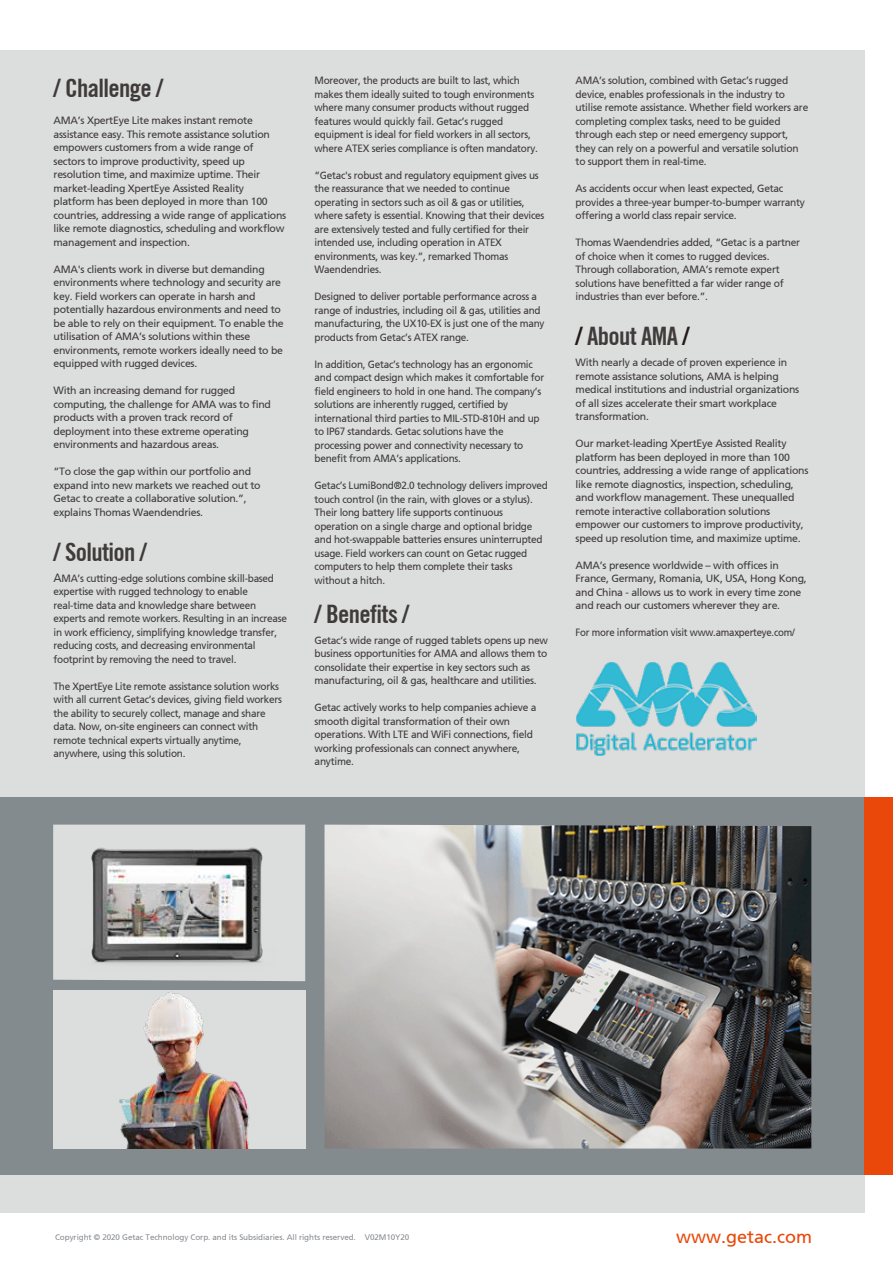
<style>
.page{position:relative;width:893px;height:1263px;background:#fff}
.page>*{position:absolute;margin:0;border:0;box-sizing:border-box;transform-origin:0 0}
.t1{font:700 condensed 25.5px "Trade Gothic No.20";letter-spacing:-.025em;color:#3f3b3a}
.t2{font:18px "Frutiger 55 Roman";color:#e9480a}
.t3{font:10.5px/13.5px "Frutiger 55 Roman";letter-spacing:-.025em;color:#3f3b3a}
.t4{font:10.5px/13.5px "Frutiger 55 Roman";letter-spacing:-.025em;color:#3f3b3a;scale:.95 1}
.t5{font:10.5px "Frutiger 55 Roman";letter-spacing:-.025em;color:#3f3b3a;scale:.92 1}
.t6{font:8.1px "Frutiger 55 Roman";letter-spacing:-.01em;color:#6b7076}
.s1{font-size:12px}
.s2{color:#231916}
</style>
<div class="page">
<div style="left:0;top:51px;width:865px;height:1161px;background:#dcdddd"></div>
<div style="left:0;top:797px;width:865px;height:377px;background:#848b8f"></div>
<div style="left:865px;top:797px;width:28px;height:377px;background:#e9480a"></div>
<img style="left:576px;top:662px;width:181px;height:94px">
<div style="left:53px;top:990px;width:252px;height:158px;background:#dcdddd"></div>
<img style="left:119px;top:992px;width:131px;height:156px">
<div style="left:53px;top:825px;width:252px;height:156px;background:#dcdddd"></div>
<img style="left:78px;top:839px;width:198px;height:130px">
<img style="left:325px;top:825px;width:486px;height:323px">
<h1 class="t1" style="left:54px;top:72px;width:111px">/ Challenge /</h1>
<p class="t3" style="left:54px;top:114px;width:234px">AMA’s XpertEye Lite makes instant remote assistance easy. This remote assistance solution empowers customers from a wide range of sectors to improve productivity, speed up resolution time, and maximize uptime. Their market-leading XpertEye Assisted Reality platform has been deployed in more than 100 countries, addressing a wide range of applications like remote diagnostics, scheduling and workflow management and inspection.</p>
<p class="t3" style="left:54px;top:262px;width:232px">AMA's clients work in diverse but demanding environments where technology and security are key. Field workers can operate in harsh and potentially hazardous environments and need to be able to rely on their equipment. To enable the utilisation of AMA’s solutions within these environments, remote workers ideally need to be equipped with rugged devices.</p>
<p class="t3" style="left:54px;top:384px;width:219px">With an increasing demand for rugged computing, the challenge for AMA was to find products with a proven track record of deployment into these extreme operating environments and hazardous areas.</p>
<p class="t3" style="left:54px;top:465px;width:209px">“To close the gap within our portfolio and expand into new markets we reached out to Getac to create a collaborative solution.”, explains Thomas Waendendries.</p>
<h1 class="t1" style="left:54px;top:536px;width:95px">/ Solution /</h1>
<p class="t4" style="left:54px;top:571px;width:247px"><span class="s1">A</span>MA’s cutting-edge solutions combine skill-based expertise with rugged technology to enable real-time data and knowledge share between experts and remote workers. Resulting in an increase in work efficiency, simplifying knowledge transfer, reducing costs, and decreasing environmental footprint by removing the need to travel.</p>
<p class="t4" style="left:54px;top:679px;width:242px">The XpertEye Lite remote assistance solution works with all current Getac’s devices, giving field workers the ability to securely collect, manage and share data. Now, on-site engineers can connect with remote technical experts virtually anytime, anywhere, using this solution.</p>
<p class="t4" style="left:315px;top:74px;width:237px">Moreover, the products are built to last, which makes them ideally suited to tough environments where many consumer products without rugged features would quickly fail. Getac’s rugged equipment is ideal for field workers in all sectors, where ATEX series compliance is often mandatory.</p>
<p class="t4" style="left:315px;top:168px;width:243px">“Getac's robust and regulatory equipment gives us the reassurance that we needed to continue operating in sectors such as oil &amp; gas or utilities, where safety is essential. Knowing that their devices are extensively tested and fully certified for their intended use, including operation in ATEX environments, was key.”, remarked Thomas Waendendries.</p>
<p class="t4" style="left:315px;top:290px;width:244px">Designed to deliver portable performance across a range of industries, including oil &amp; gas, utilities and manufacturing, the UX10-EX is just one of the many products from Getac’s ATEX range.</p>
<p class="t4" style="left:315px;top:357px;width:243px">In addition, Getac’s technology has an ergonomic and compact design which makes it comfortable for field engineers to hold in one hand. The company’s solutions are inherently rugged, certified by international third parties to MIL-STD-810H and up to IP67 standards. Getac solutions have the processing power and connectivity necessary to benefit from AMA’s applications.</p>
<p class="t4" style="left:315px;top:479px;width:247px">Getac’s LumiBond®2.0 technology delivers improved touch control (in the rain, with gloves or a stylus).<br>Their long battery life supports continuous operation on a single charge and optional bridge and hot-swappable batteries ensures uninterrupted usage. Field workers can count on Getac rugged computers to help them complete their tasks without a hitch.</p>
<h1 class="t1" style="left:315px;top:598px;width:96px">/ Benefits /</h1>
<p class="t3" style="left:315px;top:633px;width:235px">Getac’s wide range of rugged tablets opens up new business opportunities for AMA and allows them to consolidate their expertise in key sectors such as manufacturing, oil &amp; gas, healthcare and utilities.</p>
<p class="t3" style="left:315px;top:701px;width:223px">Getac actively works to help companies achieve a smooth digital transformation of their own operations. With LTE and WiFi connections, field working professionals can connect anywhere, anytime.</p>
<p class="t3" style="left:576px;top:74px;width:234px">AMA’s solution, combined with Getac’s rugged device, enables professionals in the industry to utilise remote assistance. Whether field workers are completing complex tasks, need to be guided through each step or need emergency support, they can rely on a powerful and versatile solution to support them in real-time.</p>
<p class="t3" style="left:576px;top:182px;width:231px">As accidents occur when least expected, Getac provides a three-year bumper-to-bumper warranty offering a world class repair service.</p>
<p class="t3" style="left:576px;top:236px;width:226px">Thomas Waendendries added, “Getac is a partner of choice when it comes to rugged devices.<br>Through collaboration, AMA’s remote expert solutions have benefitted a far wider range of industries than ever before.”.</p>
<h1 class="t1" style="left:576px;top:320px;width:115px"><span class="s2">/</span> About AMA <span class="s2">/</span></h1>
<p class="t3" style="left:576px;top:356px;width:225px">With nearly a decade of proven experience in remote assistance solutions, AMA is helping medical institutions and industrial organizations of all sizes accelerate their smart workplace transformation.</p>
<p class="t3" style="left:576px;top:437px;width:234px">Our market-leading XpertEye Assisted Reality platform has been deployed in more than 100 countries, addressing a wide range of applications like remote diagnostics, inspection, scheduling, and workflow management. These unequalled remote interactive collaboration solutions empower our customers to improve productivity, speed up resolution time, and maximize uptime.</p>
<p class="t3" style="left:576px;top:558px;width:233px">AMA’s presence worldwide – with offices in France, Germany, Romania, UK, USA, Hong Kong, and China - allows us to work in every time zone and reach our customers wherever they are.</p>
<p class="t5" style="left:576px;top:626px;width:240px">For more information visit www.amaxperteye.com/</p>
<p class="t6" style="left:55px;top:1233px;width:356px">Copyright © 2020 Getac Technology Corp. and its Subsidiaries. All rights reserved. V02M10Y20</p>
<h2 class="t2" style="left:676px;top:1226px;width:137px">www.getac.com</h2>
</div>
